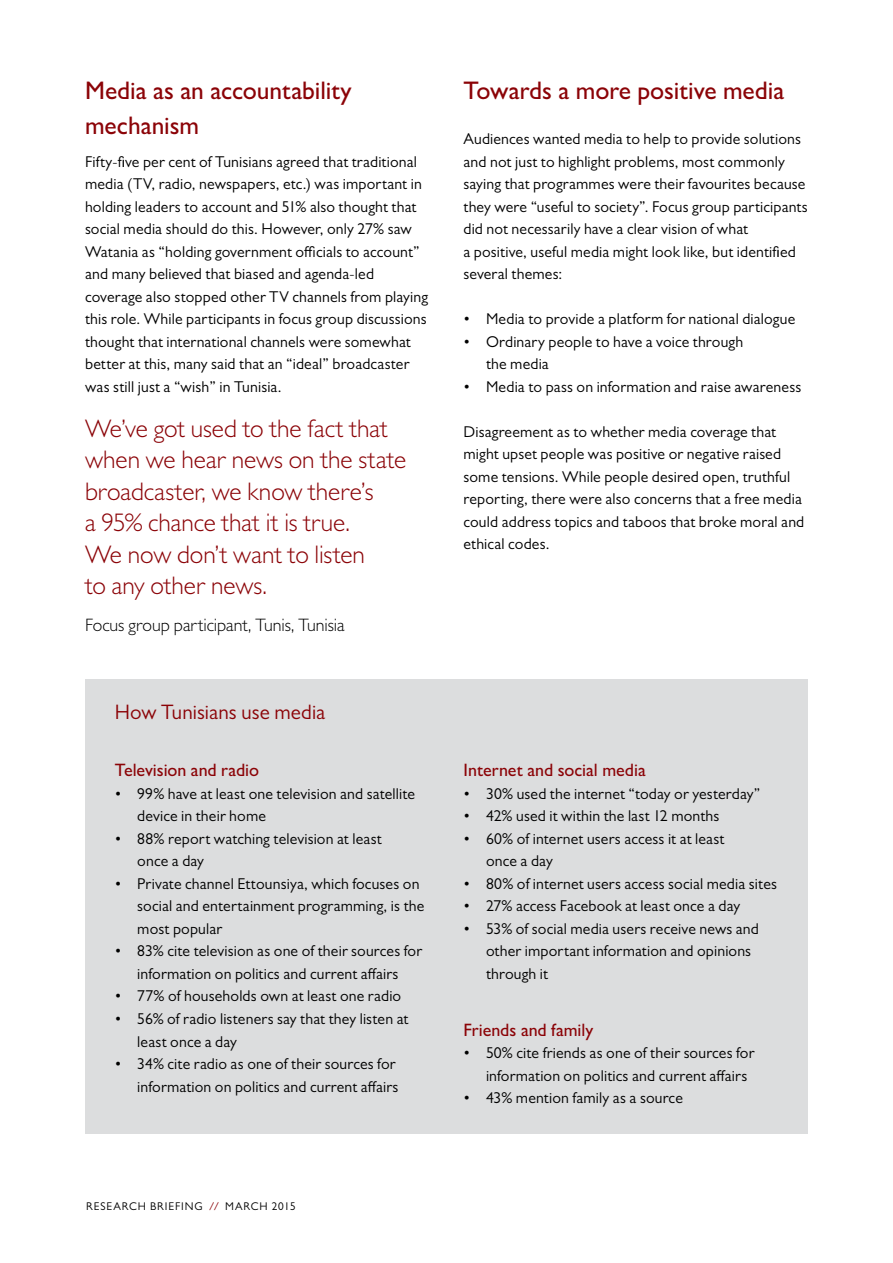
<style>
.page{position:relative;width:893px;height:1263px;background:#fff}
.page>*{position:absolute;margin:0;border:0;box-sizing:border-box;transform-origin:0 0}
.t1{font:300 25.5px/31.5px "Gill Sans MT Pro";letter-spacing:-.005em;color:#8b0307}
.t2{font:500 25.5px/34.5px "Gill Sans MT Pro";color:#8b0307}
.t3{font:21px "Gill Sans MT Pro";letter-spacing:.005em;color:#8b0307}
.t4{font:500 18px "Gill Sans MT Pro";color:#8b0307}
.t5{font:300 18px "Gill Sans MT Pro";letter-spacing:-.005em;color:#000}
.t6{font:15.75px/22.5px "Gill Sans MT Pro";letter-spacing:.01em;color:#000}
.t7{font:11.25px "Gill Sans MT Pro";letter-spacing:.085em;color:#000}
.s1{color:#8b0307}
</style>
<div class="page">
<div style="left:85px;top:679px;width:723px;height:455px;background:#dcddde"></div>
<h1 class="t2" style="left:85px;top:73px;width:268px">Media as an accountability mechanism</h1>
<p class="t6" style="left:85px;top:150px;width:345px">Fifty-five per cent of Tunisians agreed that traditional media (TV, radio, newspapers, etc.) was important in holding leaders to account and 51% also thought that social media should do this. However, only 27% saw Watania as “holding government officials to account” and many believed that biased and agenda-led coverage also stopped other TV channels from playing this role. While participants in focus group discussions thought that international channels were somewhat better at this, many said that an “ideal” broadcaster was still just a “wish” in Tunisia.</p>
<h1 class="t1" style="left:85px;top:412px;width:323px">We’ve got used to the fact that when we hear news on the state broadcaster, we know there’s<br>a 95% chance that it is true.<br>We now don’t want to listen<br>to any other news.</h1>
<p class="t5" style="left:85px;top:614px;width:261px">Focus group participant, Tunis, Tunisia</p>
<h2 class="t3" style="left:115px;top:700px;width:212px">How Tunisians use media</h2>
<p class="t4" style="left:115px;top:760px;width:146px">Television and radio</p>
<p class="t6" style="left:137px;top:782px;width:279px;text-indent:-23px">• 99% have at least one television and satellite device in their home</p>
<p class="t6" style="left:137px;top:827px;width:246px;text-indent:-23px">• 88% report watching television at least once a day</p>
<p class="t6" style="left:137px;top:872px;width:289px;text-indent:-23px">• Private channel Ettounsiya, which focuses on social and entertainment programming, is the most popular</p>
<p class="t6" style="left:115px;top:940px;width:309px;text-align:center">• 83% cite television as one of their sources for information on politics and current affairs</p>
<p class="t6" style="left:115px;top:985px;width:288px">• 77% of households own at least one radio</p>
<p class="t6" style="left:137px;top:1007px;width:273px;text-indent:-23px">• 56% of radio listeners say that they listen at least once a day</p>
<p class="t6" style="left:115px;top:1052px;width:285px;text-align:right">• 34% cite radio as one of their sources for information on politics and current affairs</p>
<h1 class="t2" style="left:463px;top:73px;width:322px">Towards a more positive media</h1>
<p class="t6" style="left:463px;top:127px;width:346px">Audiences wanted media to help to provide solutions and not just to highlight problems, most commonly saying that programmes were their favourites because they were “useful to society”. Focus group participants did not necessarily have a clear vision of what<br>a positive, useful media might look like, but identified several themes:</p>
<p class="t6" style="left:463px;top:307px;width:333px">• Media to provide a platform for national dialogue</p>
<p class="t6" style="left:486px;top:330px;width:259px;text-indent:-23px">• Ordinary people to have a voice through the media</p>
<p class="t6" style="left:463px;top:375px;width:339px">• Media to pass on information and raise awareness</p>
<p class="t6" style="left:463px;top:420px;width:342px">Disagreement as to whether media coverage that might upset people was positive or negative raised some tensions. While people desired open, truthful reporting, there were also concerns that a free media could address topics and taboos that broke moral and ethical codes.</p>
<p class="t4" style="left:463px;top:760px;width:184px">Internet and social media</p>
<p class="t6" style="left:463px;top:782px;width:298px">• 30% used the internet “today or yesterday”</p>
<p class="t6" style="left:463px;top:805px;width:257px">• 42% used it within the last 12 months</p>
<p class="t6" style="left:486px;top:827px;width:240px;text-indent:-23px">• 60% of internet users access it at least once a day</p>
<p class="t6" style="left:463px;top:872px;width:315px">• 80% of internet users access social media sites</p>
<p class="t6" style="left:463px;top:895px;width:278px">• 27% access Facebook at least once a day</p>
<p class="t6" style="left:486px;top:917px;width:274px;text-indent:-23px">• 53% of social media users receive news and other important information and opinions through it</p>
<p class="t4" style="left:463px;top:1019px;width:131px">Friends and family</p>
<p class="t6" style="left:486px;top:1042px;width:270px;text-indent:-23px">• 50% cite friends as one of their sources for information on politics and current affairs</p>
<p class="t6" style="left:463px;top:1087px;width:221px">• 43% mention family as a source</p>
<p class="t7" style="left:86px;top:1199px;width:211px">RESEARCH BRIEFING <span class="s1">//</span> MARCH 2015</p>
</div>
